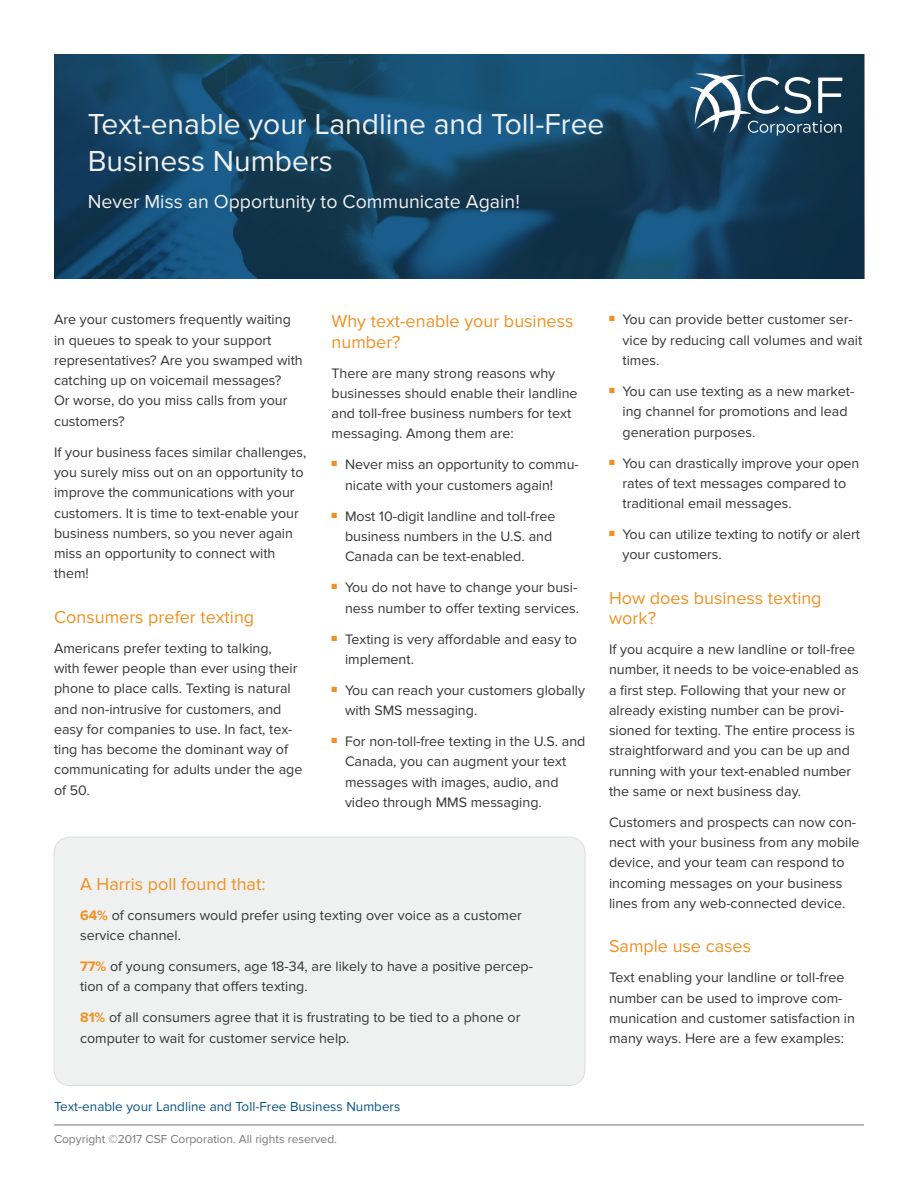
<style>
.page{position:relative;width:918px;height:1188px;background:#fff}
.page>*{position:absolute;margin:0;border:0;box-sizing:border-box;transform-origin:0 0}
.t1{font:30px/37.5px "Proxima Nova";color:#eff0f0}
.t2{font:19.5px "Proxima Nova";color:#eff0f0}
.t3{font:18px/20.2px "Proxima Nova";color:#f09123}
.t4{font:14.25px/20.2px "Proxima Nova";color:#353534}
.t5{font:13.5px "Proxima Nova";color:#0a5386}
.t6{font:12px "Proxima Nova";color:#787779}
.s1{font-weight:700;color:#f09123}
.s2{font-weight:700;color:#f19124}
</style>
<div class="page">
<hr style="left:54px;top:1125px;width:810px;height:1px;background:#787779">
<div style="left:54px;top:837px;width:531px;height:249px;background:#eff0f0;border-radius:16px"></div>
<div style="left:54px;top:837px;width:531px;height:249px;border:1px solid #dddddb;border-radius:16px"></div>
<svg style="left:54px;top:54px;width:810px;height:225px;background:#144363"></svg>
<svg style="left:690px;top:69px;width:152px;height:67px"></svg>
<h1 class="t1" style="left:88px;top:106px;width:518px">Text-enable your Landline and Toll-Free<br>Business Numbers</h1>
<h2 class="t2" style="left:88px;top:190px;width:434px">Never Miss an Opportunity to Communicate Again!</h2>
<p class="t4" style="left:54px;top:310px;width:250px">Are your customers frequently waiting in queues to speak to your support representatives? Are you swamped with catching up on voicemail messages?<br>Or worse, do you miss calls from your customers?</p>
<p class="t4" style="left:54px;top:442px;width:254px">If your business faces similar challenges, you surely miss out on an opportunity to improve the communications with your customers. It is time to text-enable your business numbers, so you never again miss an opportunity to connect with them!</p>
<p class="t3" style="left:54px;top:607px;width:202px">Consumers prefer texting</p>
<p class="t4" style="left:54px;top:638px;width:250px">Americans prefer texting to talking,<br>with fewer people than ever using their phone to place calls. Texting is natural and non-intrusive for customers, and easy for companies to use. In fact, tex&shy;ting has become the dominant way of communicating for adults under the age of 50.</p>
<p class="t3" style="left:332px;top:312px;width:243px">Why text-enable your business number?</p>
<p class="t4" style="left:332px;top:363px;width:248px">There are many strong reasons why businesses should enable their landline and toll-free business numbers for text messaging. Among them are:</p>
<p class="t4" style="left:345px;top:455px;width:235px;text-indent:-14px"><sup>■</sup> Never miss an opportunity to commu&shy;nicate with your customers again!</p>
<p class="t4" style="left:345px;top:506px;width:212px;text-indent:-14px"><sup>■</sup> Most 10-digit landline and toll-free business numbers in the U.S. and<br>Canada can be text-enabled.</p>
<p class="t4" style="left:332px;top:578px;width:249px;text-align:right"><sup>■</sup> You do not have to change your busi&shy;ness number to offer texting services.</p>
<p class="t4" style="left:345px;top:629px;width:234px;text-indent:-14px"><sup>■</sup> Texting is very affordable and easy to implement.</p>
<p class="t4" style="left:345px;top:680px;width:242px;text-indent:-14px"><sup>■</sup> You can reach your customers globally with SMS messaging.</p>
<p class="t4" style="left:345px;top:732px;width:242px;text-indent:-14px"><sup>■</sup> For non-toll-free texting in the U.S. and Canada, you can augment your text messages with images, audio, and video through MMS messaging.</p>
<p class="t3" style="left:80px;top:874px;width:187px">A Harris poll found that:</p>
<p class="t4" style="left:80px;top:905px;width:443px"><span class="s1">64%</span> of consumers would prefer using texting over voice as a customer service channel.</p>
<p class="t4" style="left:80px;top:956px;width:454px"><span class="s2">77%</span> of young consumers, age 18-34, are likely to have a positive percep&shy;tion of a company that offers texting.</p>
<p class="t4" style="left:80px;top:1008px;width:442px"><span class="s1">81%</span> of all consumers agree that it is frustrating to be tied to a phone or computer to wait for customer service help.</p>
<p class="t5" style="left:54px;top:1099px;width:348px">Text-enable your Landline and Toll-Free Business Numbers</p>
<p class="t6" style="left:54px;top:1132px;width:285px">Copyright ©2017 CSF Corporation. All rights reserved.</p>
<p class="t4" style="left:623px;top:310px;width:241px;text-indent:-14px"><sup>■</sup> You can provide better customer ser&shy;vice by reducing call volumes and wait times.</p>
<p class="t4" style="left:623px;top:381px;width:233px;text-indent:-14px"><sup>■</sup> You can use texting as a new market&shy;ing channel for promotions and lead generation purposes.</p>
<p class="t4" style="left:623px;top:453px;width:238px;text-indent:-14px"><sup>■</sup> You can drastically improve your open rates of text messages compared to traditional email messages.</p>
<p class="t4" style="left:623px;top:524px;width:239px;text-indent:-14px"><sup>■</sup> You can utilize texting to notify or alert your customers.</p>
<p class="t3" style="left:609px;top:588px;width:214px">How does business texting work?</p>
<p class="t4" style="left:609px;top:639px;width:251px">If you acquire a new landline or toll-free number, it needs to be voice-enabled as a first step. Following that your new or already existing number can be provi&shy;sioned for texting. The entire process is straightforward and you can be up and running with your text-enabled number the same or next business day.</p>
<p class="t4" style="left:609px;top:812px;width:252px">Customers and prospects can now con&shy;nect with your business from any mobile device, and your team can respond to incoming messages on your business lines from any web-connected device.</p>
<p class="t3" style="left:609px;top:937px;width:144px">Sample use cases</p>
<p class="t4" style="left:609px;top:968px;width:247px">Text enabling your landline or toll-free number can be used to improve com&shy;munication and customer satisfaction in many ways. Here are a few examples:</p>
</div>
